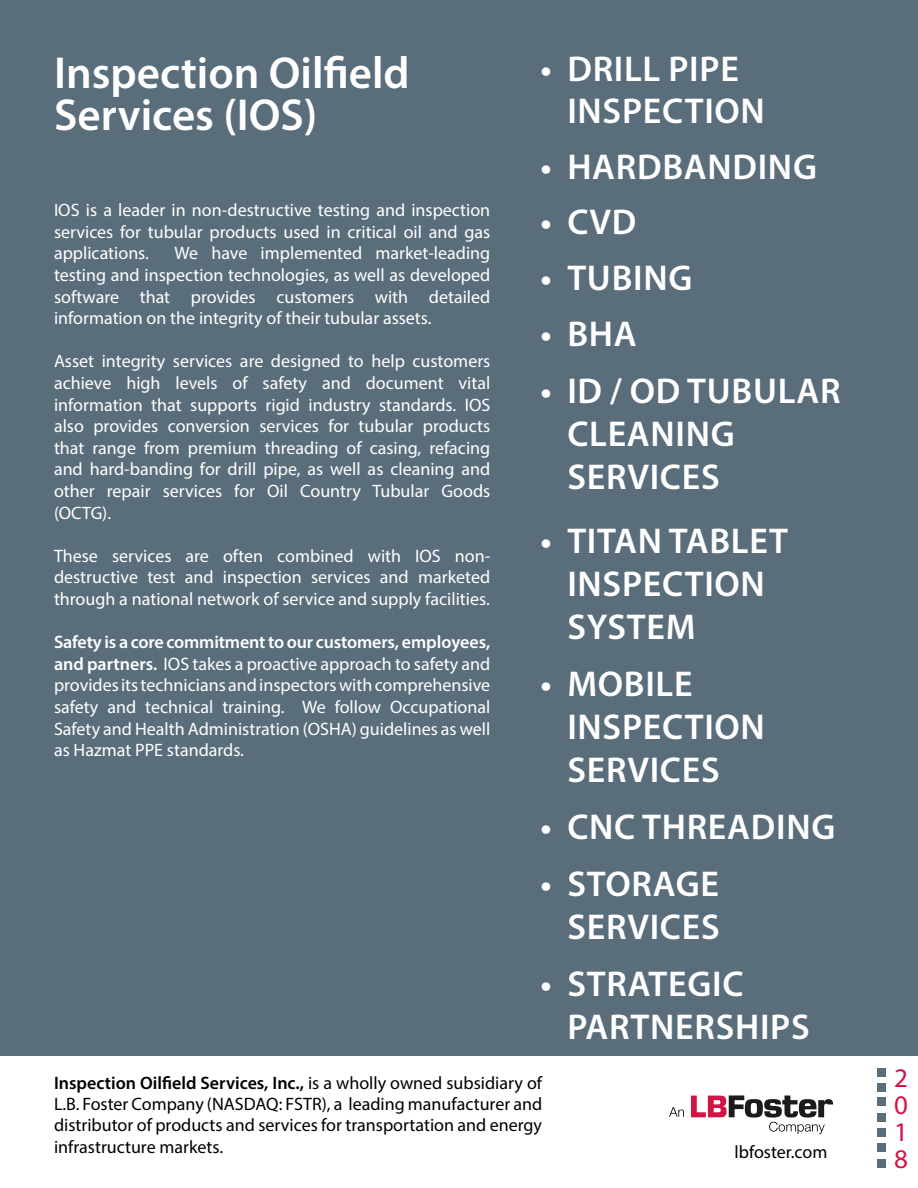
<style>
.page{position:relative;width:918px;height:1188px;background:#fff}
.page>*{position:absolute;margin:0;border:0;box-sizing:border-box;transform-origin:0 0}
.t1{font:600 45px/42px "Myriad Pro";color:#fff}
.t2{font:600 36px/43.2px "Myriad Pro";letter-spacing:.02em;color:#fff}
.t3{font:27px/27px "Myriad Pro";color:#d31245;text-align:justify}
.t4{font:18px/21.6px "Myriad Pro";color:#fff;text-align:justify}
.t5{font:18px/21.1px "Myriad Pro";color:#000;text-align:justify}
.s1{font-weight:600}
</style>
<div class="page">
<div style="left:0;top:0;width:918px;height:1055px;background:#5a6d7b"></div>
<svg style="left:669px;top:1107px;width:15px;height:10px"></svg>
<svg style="left:691px;top:1095px;width:142px;height:39px"></svg>
<div style="left:877px;top:1083px;width:8px;height:8px;background:#5a6d7b"></div>
<div style="left:877px;top:1097px;width:8px;height:9px;background:#5a6d7b"></div>
<div style="left:877px;top:1113px;width:8px;height:8px;background:#5a6d7b"></div>
<div style="left:877px;top:1128px;width:8px;height:9px;background:#5a6d7b"></div>
<div style="left:877px;top:1144px;width:8px;height:8px;background:#5a6d7b"></div>
<div style="left:877px;top:1159px;width:8px;height:9px;background:#5a6d7b"></div>
<div style="left:877px;top:1068px;width:8px;height:9px;background:#5a6d7b"></div>
<h1 class="t1" style="left:54px;top:51px;width:357px">Inspection Oilfield<br>Services (IOS)</h1>
<p class="t4" style="left:54px;top:199px;width:438px">IOS is a leader in non-destructive testing and inspection services for tubular products used in critical oil and gas applications.</p>
<p class="t4" style="left:54px;top:242px;width:438px;text-indent:121px">We have implemented market-leading testing and inspection technologies, as well as developed software that provides customers with detailed information on the integrity of their tubular assets.</p>
<p class="t4" style="left:54px;top:350px;width:438px">Asset integrity services are designed to help customers achieve high levels of safety and document vital information that supports rigid industry standards. IOS also provides conversion services for tubular products that range from premium threading of casing, refacing and hard-banding for drill pipe, as well as cleaning and other repair services for Oil Country Tubular Goods (OCTG).</p>
<p class="t4" style="left:54px;top:545px;width:438px">These services are often combined with IOS non&shy;destructive test and inspection services and marketed through a national network of service and supply facilities.</p>
<p class="t4" style="left:54px;top:631px;width:438px"><span class="s1">Safety is a core commitment to our customers, employees, and partners.</span> IOS takes a proactive approach to safety and provides its technicians and inspectors with comprehensive safety and technical training. We follow Occupational Safety and Health Administration (OSHA) guidelines as well as Hazmat PPE standards.</p>
<h2 class="t2" style="left:567px;top:47px;width:199px;line-height:42px;text-indent:-27px">• DRILL PIPE<br>INSPECTION</h2>
<h2 class="t2" style="left:540px;top:144px;width:278px">• HARDBANDING</h2>
<h2 class="t2" style="left:540px;top:199px;width:98px">• CVD</h2>
<h2 class="t2" style="left:540px;top:255px;width:154px">• TUBING</h2>
<h2 class="t2" style="left:540px;top:312px;width:98px">• BHA</h2>
<h2 class="t2" style="left:567px;top:368px;width:275px;text-indent:-27px">• ID / OD TUBULAR<br>CLEANING<br>SERVICES</h2>
<h2 class="t2" style="left:567px;top:518px;width:222px;text-indent:-27px">• TITAN TABLET<br>INSPECTION<br>SYSTEM</h2>
<h2 class="t2" style="left:567px;top:661px;width:199px;text-indent:-27px">• MOBILE<br>INSPECTION<br>SERVICES</h2>
<h2 class="t2" style="left:540px;top:804px;width:297px">• CNC THREADING</h2>
<h2 class="t2" style="left:540px;top:861px;width:181px;text-align:right">• STORAGE<br>SERVICES</h2>
<h2 class="t2" style="left:567px;top:961px;width:244px;text-indent:-27px">• STRATEGIC<br>PARTNERSHIPS</h2>
<p class="t5" style="left:54px;top:1073px;width:490px"><span class="s1">Inspection Oilfield Services, Inc.,</span> is a wholly owned subsidiary of L.B. Foster Company (NASDAQ: FSTR), a leading manufacturer and distributor of products and services for transportation and energy infrastructure markets.</p>
<p class="t5" style="left:735px;top:1141px;width:94px">lbfoster.com</p>
<h3 class="t3" style="left:894px;top:1064px;width:15px">2<br>0<br>1<br>8</h3>
</div>
